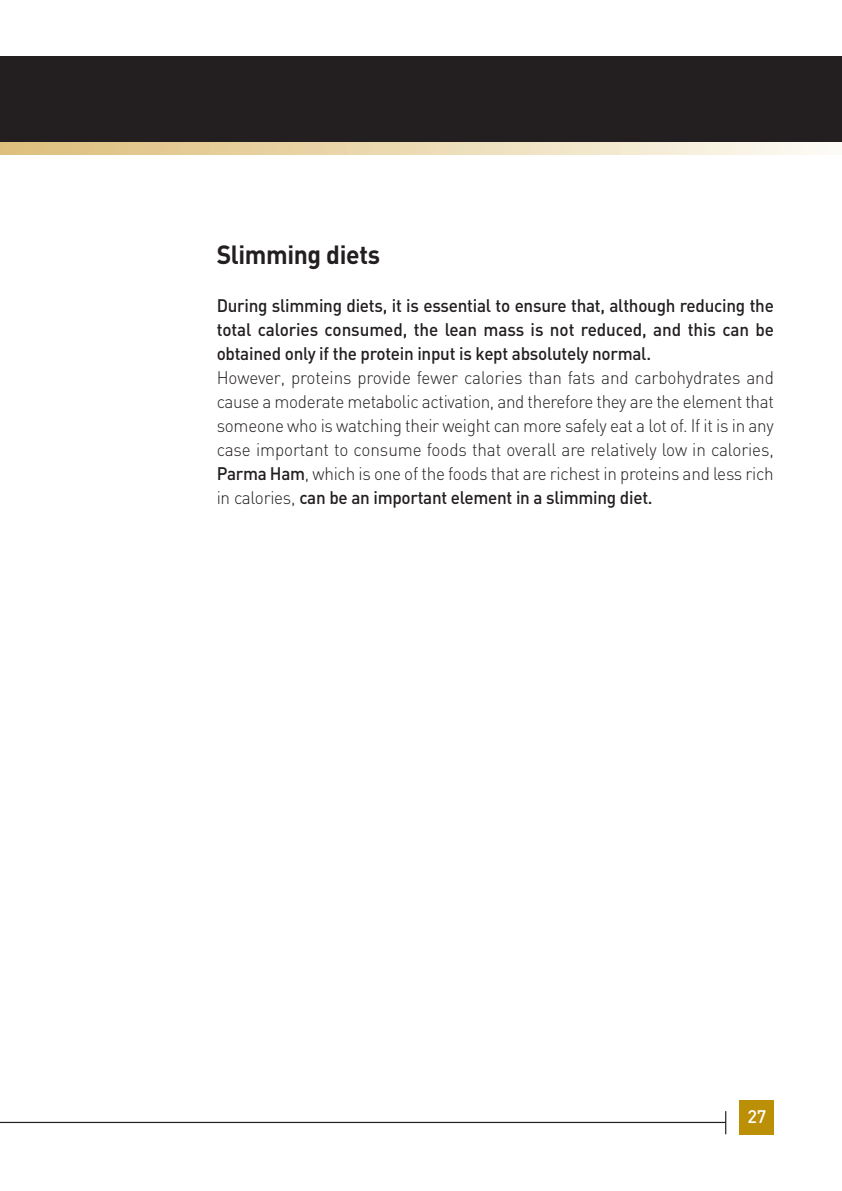
<style>
.page{position:relative;width:842px;height:1191px;background:#fff}
.page>*{position:absolute;margin:0;border:0;box-sizing:border-box;transform-origin:0 0}
.t1{font:700 26px "DIN";letter-spacing:-.015em;color:#231f20;scale:.95 1}
.t2{font:300 18px/24px "DIN";letter-spacing:-.015em;color:#231f20;text-align:justify;scale:.95 1}
.t3{font:500 18px/24px "DIN";letter-spacing:-.015em;color:#231f20;text-align:justify;scale:.95 1}
.t4{font:500 18px "DIN";color:#fff}
.s1{font-weight:500}
</style>
<div class="page">
<svg style="left:0;top:142px;width:826px;height:13px;background:#ecdbb5"></svg>
<div style="left:0;top:57px;width:842px;height:85px;background:#231f20"></div>
<svg style="left:725px;top:1111px;width:1px;height:23px"></svg>
<div style="left:740px;top:1100px;width:34px;height:34px;background:#bb9006"></div>
<hr style="left:0;top:1121px;width:726px;height:2px;background:#231f20">
<h1 class="t1" style="left:217px;top:240px;width:173px">Slimming diets</h1>
<p class="t3" style="left:217px;top:294px;width:588px">During slimming diets, it is essential to ensure that, although reducing the total calories consumed, the lean mass is not reduced, and this can be obtained only if the protein input is kept absolutely normal.</p>
<p class="t2" style="left:217px;top:366px;width:588px">However, proteins provide fewer calories than fats and carbohydrates and cause a moderate metabolic activation, and therefore they are the element that someone who is watching their weight can more safely eat a lot of. If it is in any case important to consume foods that overall are relatively low in calories, <span class="s1">Parma Ham</span>, which is one of the foods that are richest in proteins and less rich in calories, <span class="s1">can be an important element in a slimming diet.</span></p>
<p class="t4" style="left:747px;top:1106px;width:21px">27</p>
</div>
